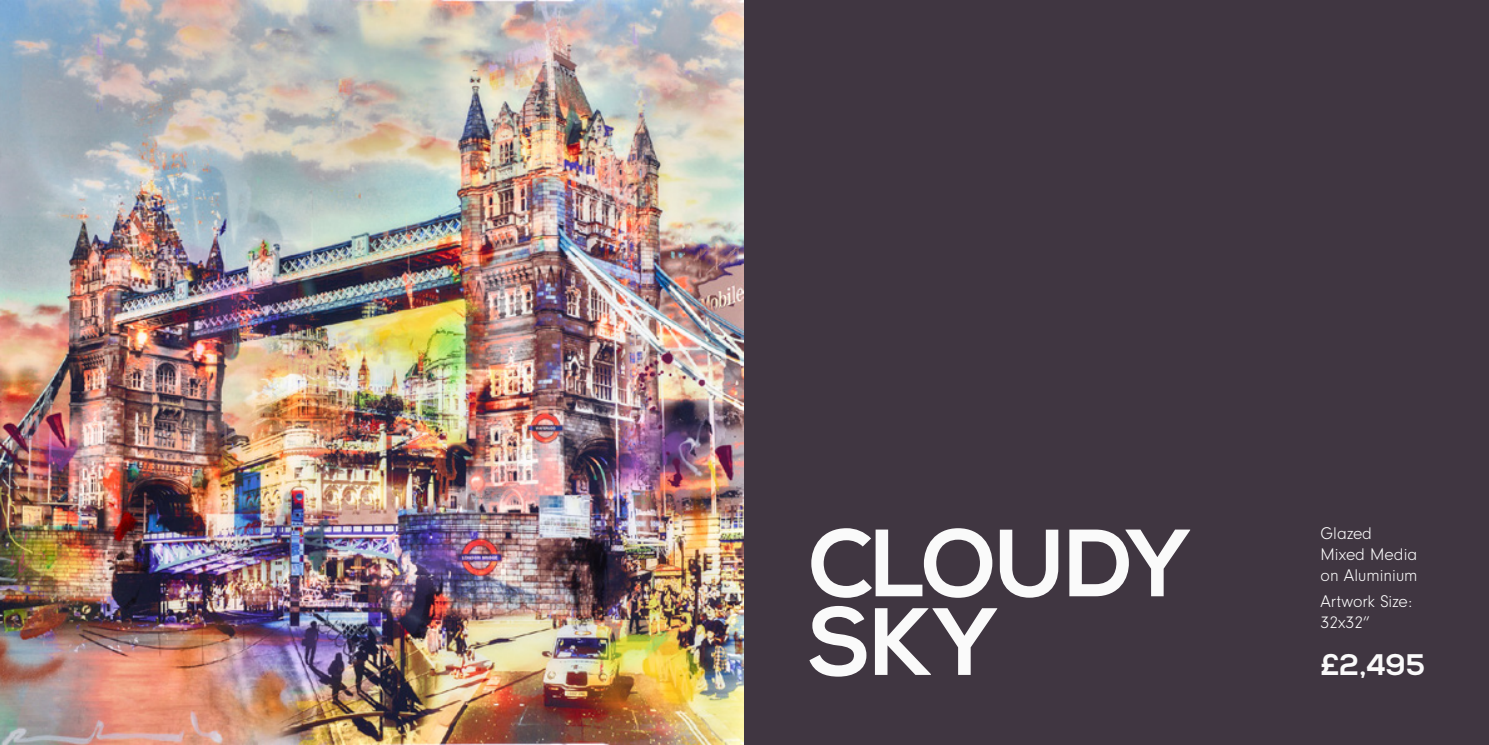
<style>
.page{position:relative;width:1489px;height:745px;background:#fff}
.page>*{position:absolute;margin:0;border:0;box-sizing:border-box;transform-origin:0 0}
.t1{font:700 95.12px/78.5px "Nexa";letter-spacing:-.015em;color:#fafafa}
.t2{font:700 29.75px "Nexa";color:#fafafa}
.t3{font:300 17.5px/21px "Neuzeit Gro";color:#fff}
</style>
<div class="page">
<img style="left:0;top:0;width:744px;height:744px">
<div style="left:744px;top:0;width:744px;height:744px;background:#403641"></div>
<p class="t1" style="left:808px;top:527px;width:384px">CLOUDY<br>SKY</p>
<p class="t3" style="left:1320px;top:522px;width:98px">Glazed<br>Mixed Media on Aluminium</p>
<p class="t3" style="left:1320px;top:590px;width:93px">Artwork Size:<br>32x32”</p>
<p class="t2" style="left:1320px;top:647px;width:106px">£2,495</p>
</div>
